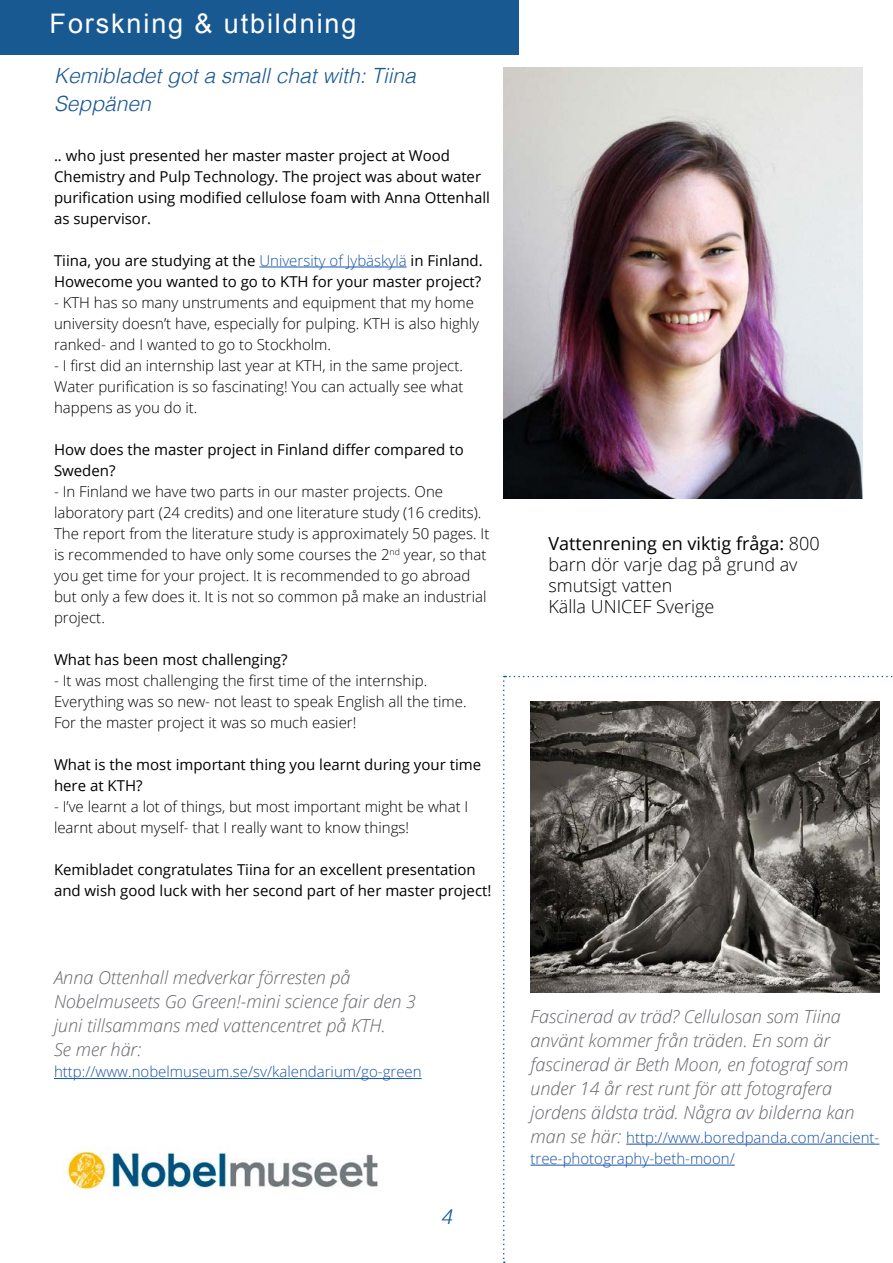
<style>
.page{position:relative;width:893px;height:1263px;background:#fff}
.page>*{position:absolute;margin:0;border:0;box-sizing:border-box;transform-origin:0 0}
.t1{font:27px "Arial";letter-spacing:.07em;color:#fff}
.t2{font:italic 300 21px/28.5px "Helvetica";color:#195992}
.t3{font:italic 300 18px/24px "Open Sans";color:#65656c}
.t4{font:300 18px/21px "Open Sans";color:#000}
.t5{font:300 15px/21px "Open Sans";color:#000}
.t6{font:15px/21px "Open Sans";color:#000}
.t7{font:300 15px/21px "Open Sans";color:#1954a6}
.s1{font-weight:300;color:#1954a6}
.s2{font-weight:400}
.s3{font-style:italic;font-size:18px;color:#65656c}
</style>
<div class="page">
<div style="left:0;top:0;width:518px;height:54px;background:#195992"></div>
<hr style="left:259px;top:267px;width:148px;height:1px;background:#1954a6">
<img style="left:503px;top:68px;width:360px;height:430px">
<hr style="left:54px;top:1078px;width:368px;height:1px;background:#1954a6">
<svg style="left:503px;top:676px;width:390px;height:587px"></svg>
<img style="left:67px;top:1146px;width:311px;height:46px">
<h1 class="t1" style="left:50px;top:6px;width:308px">Forskning &amp; utbildning</h1>
<h2 class="t2" style="left:54px;top:60px;width:363px">Kemibladet got a small chat with: Tiina<br>Seppänen</h2>
<p class="t6" style="left:54px;top:144px;width:437px">.. who just presented her master master project at Wood Chemistry and Pulp Technology. The project was about water purification using modified cellulose foam with Anna Ottenhall as supervisor.</p>
<p class="t6" style="left:54px;top:249px;width:430px">Tiina, you are studying at the <span class="s1">University of Jybäskylä</span> in Finland.<br>Howecome you wanted to go to KTH for your master project?</p>
<p class="t5" style="left:54px;top:291px;width:427px">- KTH has so many unstruments and equipment that my home university doesn’t have, especially for pulping. KTH is also highly ranked- and I wanted to go to Stockholm.</p>
<p class="t5" style="left:54px;top:354px;width:411px;text-align:justify">- I first did an internship last year at KTH, in the same project.<br>Water purification is so fascinating! You can actually see what happens as you do it.</p>
<p class="t6" style="left:54px;top:438px;width:411px">How does the master project in Finland differ compared to<br>Sweden?</p>
<p class="t5" style="left:54px;top:480px;width:437px">- In Finland we have two parts in our master projects. One laboratory part (24 credits) and one literature study (16 credits).<br>The report from the literature study is approximately 50 pages. It is recommended to have only some courses the 2<sup>nd</sup> year, so that you get time for your project. It is recommended to go abroad but only a few does it. It is not so common på make an industrial project.</p>
<p class="t6" style="left:54px;top:648px;width:235px">What has been most challenging?</p>
<p class="t5" style="left:54px;top:669px;width:414px">- It was most challenging the first time of the internship.<br>Everything was so new- not least to speak English all the time.<br>For the master project it was so much easier!</p>
<p class="t6" style="left:54px;top:753px;width:429px">What is the most important thing you learnt during your time here at KTH?</p>
<p class="t5" style="left:54px;top:795px;width:416px">- I’ve learnt a lot of things, but most important might be what I learnt about myself- that I really want to know things!</p>
<p class="t6" style="left:54px;top:858px;width:439px">Kemibladet congratulates Tiina for an excellent presentation and wish good luck with her second part of her master project!</p>
<p class="t3" style="left:54px;top:965px;width:364px">Anna Ottenhall medverkar förresten på Nobelmuseets Go Green!-mini science fair den 3 juni tillsammans med vattencentret på KTH.<br>Se mer här:</p>
<p class="t7" style="left:54px;top:1061px;width:369px">http://www.nobelmuseum.se/sv/kalendarium/go-green</p>
<h2 class="t2" style="left:441px;top:1201px;width:13px">4</h2>
<p class="t4" style="left:548px;top:533px;width:273px"><span class="s2">Vattenrening en viktig fråga:</span> 800 barn dör varje dag på grund av smutsigt vatten<br>Källa UNICEF Sverige</p>
<p class="t3" style="left:530px;top:1004px;width:326px">Fascinerad av träd? Cellulosan som Tiina använt kommer från träden. En som är fascinerad är Beth Moon, en fotograf som under 14 år rest runt för att fotografera jordens äldsta träd. Några av bilderna kan</p>
<p class="t7" style="left:530px;top:1127px;width:350px"><span class="s3">man se här:</span> http://www.boredpanda.com/ancient&shy;tree-photography-beth-moon/</p>
</div>
